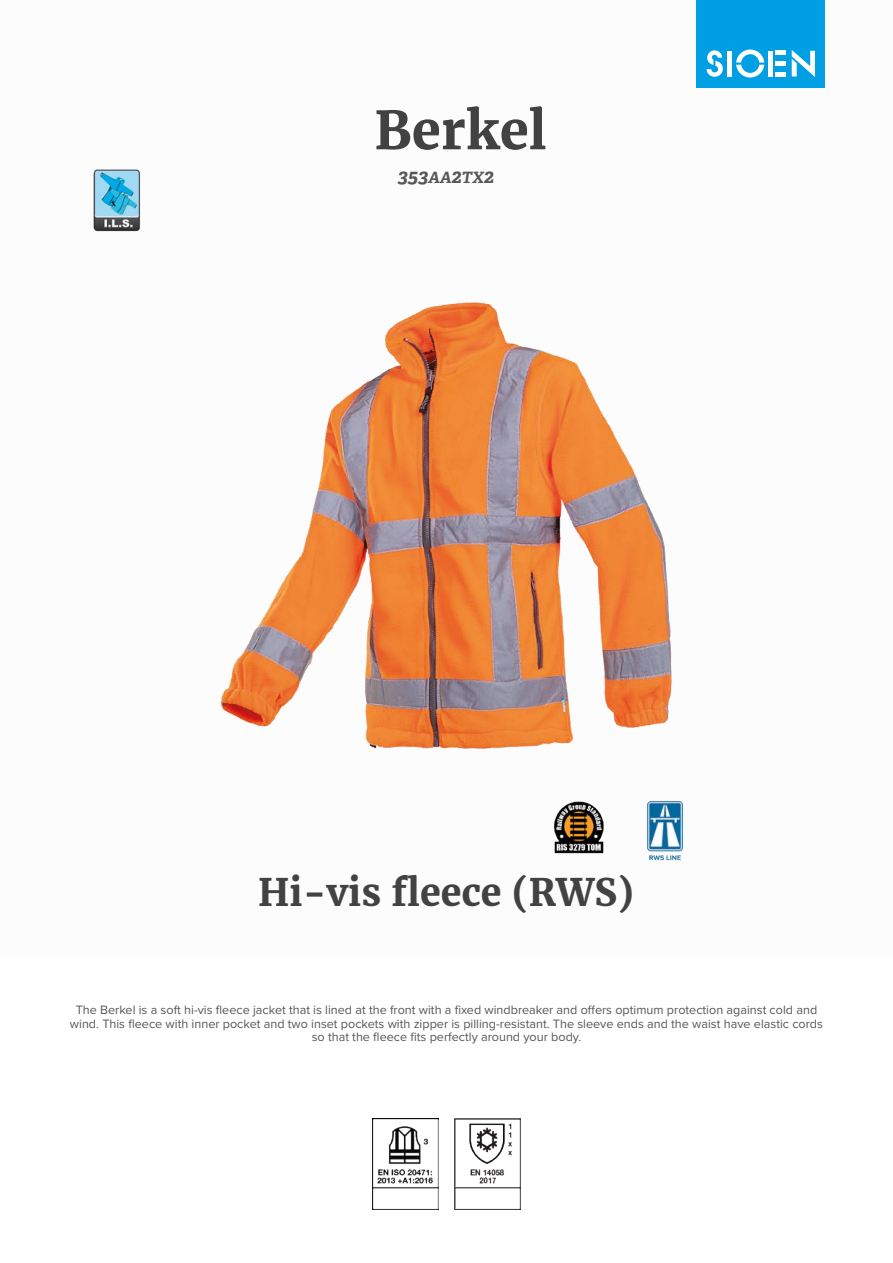
<style>
.page{position:relative;width:893px;height:1263px;background:#fff}
.page>*{position:absolute;margin:0;border:0;box-sizing:border-box;transform-origin:0 0}
.t1{font:700 52.5px "Merriweather";color:#424243}
.t2{font:700 37.5px "Merriweather";color:#424243}
.t3{font:italic 700 19.5px "Adelle";color:#575756}
.t4{font:12.6px/13.6px "Proxima Nova";color:#575756;text-align:center}
.s1{font-size:15.6px}
</style>
<div class="page">
<div style="left:697px;top:0;width:128px;height:88px;background:#009fe3"></div>
<svg style="left:707px;top:50px;width:16px;height:27px"></svg>
<svg style="left:736px;top:50px;width:28px;height:28px"></svg>
<div style="left:727px;top:51px;width:5px;height:26px;background:#fff"></div>
<div style="left:768px;top:51px;width:5px;height:26px;background:#fff"></div>
<div style="left:775px;top:72px;width:11px;height:5px;background:#fff"></div>
<div style="left:775px;top:61px;width:11px;height:5px;background:#fff"></div>
<hr style="left:775px;top:51px;width:11px;height:4px;background:#fff">
<svg style="left:792px;top:50px;width:23px;height:27px"></svg>
<img style="left:93px;top:169px;width:48px;height:63px">
<img style="left:372px;top:1118px;width:66px;height:92px">
<img style="left:454px;top:1118px;width:67px;height:92px">
<img style="left:220px;top:302px;width:464px;height:559px">
<h1 class="t1" style="left:374px;top:95px;width:174px">Berkel</h1>
<h3 class="t3" style="left:398px;top:164px;width:98px">353<span class="s1">AA</span>2<span class="s1">TX</span>2</h3>
<h2 class="t2" style="left:258px;top:867px;width:377px">Hi-vis fleece (RWS)</h2>
<p class="t4" style="left:70px;top:1002px;width:755px">The Berkel is a soft hi-vis fleece jacket that is lined at the front with a fixed windbreaker and offers optimum protection against cold and wind. This fleece with inner pocket and two inset pockets with zipper is pilling-resistant. The sleeve ends and the waist have elastic cords so that the fleece fits perfectly around your body.</p>
</div>
